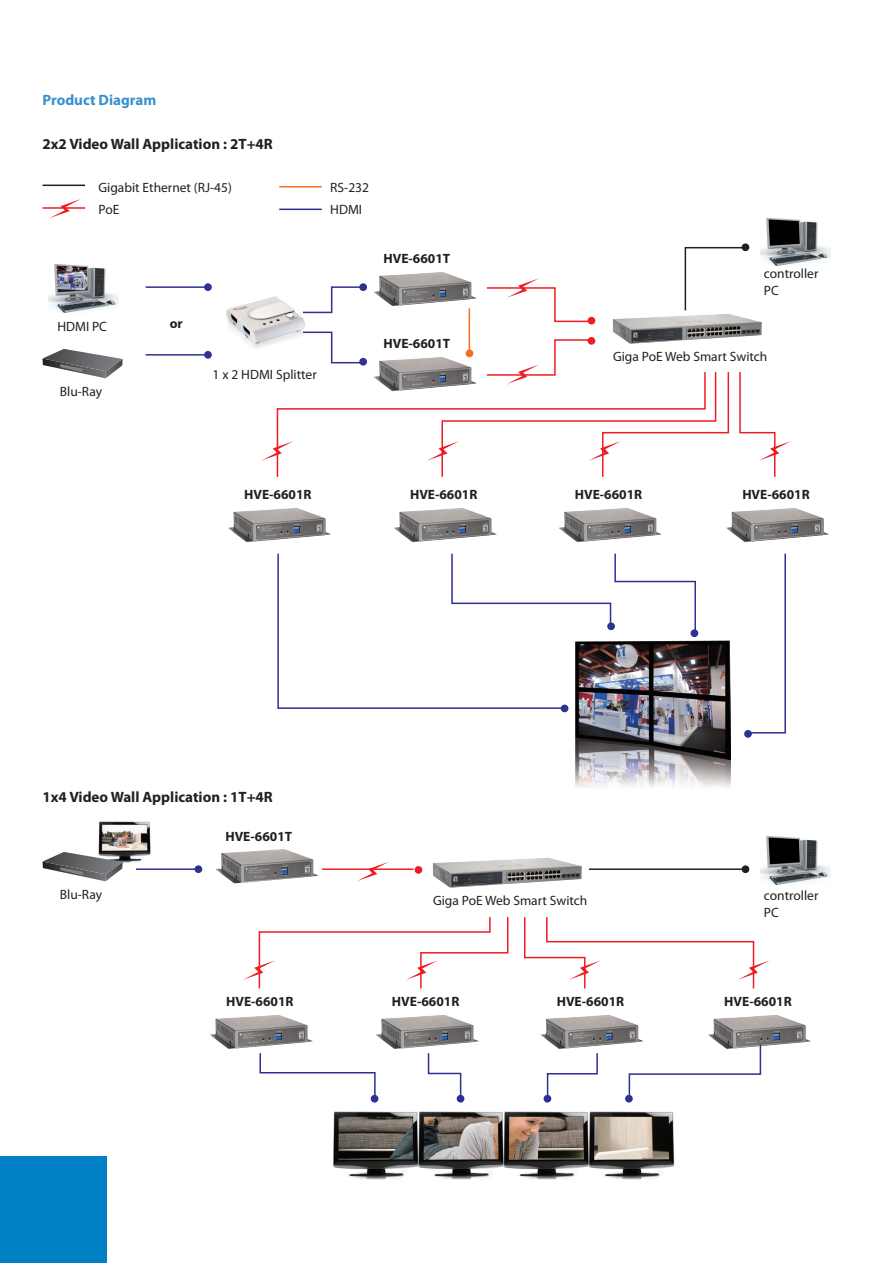
<style>
.page{position:relative;width:893px;height:1263px;background:#fff}
.page>*{position:absolute;margin:0;border:0;box-sizing:border-box;transform-origin:0 0}
.t1{font:700 15px "Myriad Pro";color:#231f20}
.t2{font:700 15px "Myriad Pro";color:#3790ce}
.t3{font:13.5px/22.5px "Myriad Pro";color:#231f20}
.t4{font:700 13.5px "Myriad Pro";color:#231f20}
</style>
<div class="page">
<div style="left:0;top:1157px;width:106px;height:106px;background:#0080c5"></div>
<img style="left:98px;top:821px;width:53px;height:41px">
<img style="left:726px;top:508px;width:103px;height:34px">
<img style="left:374px;top:272px;width:102px;height:34px">
<svg style="left:43px;top:349px;width:80px;height:29px"></svg>
<div style="left:204px;top:351px;width:8px;height:8px;background:#2e3092;border-radius:50%"></div>
<hr style="left:146px;top:354px;width:61px;height:2px;background:#2e3092">
<div style="left:204px;top:283px;width:8px;height:8px;background:#2e3092;border-radius:50%"></div>
<hr style="left:146px;top:286px;width:61px;height:2px;background:#2e3092">
<hr style="left:43px;top:185px;width:42px;height:1px;background:#231f20">
<hr style="left:43px;top:207px;width:42px;height:2px;background:#ee1d23">
<hr style="left:279px;top:186px;width:43px;height:1px;background:#f36e21">
<hr style="left:279px;top:209px;width:43px;height:1px;background:#2e3092">
<svg style="left:50px;top:199px;width:31px;height:20px"></svg>
<img style="left:226px;top:296px;width:78px;height:52px">
<img style="left:379px;top:358px;width:48px;height:13px">
<img style="left:613px;top:314px;width:149px;height:24px">
<svg style="left:486px;top:278px;width:107px;height:45px"></svg>
<div style="left:588px;top:317px;width:7px;height:7px;background:#ee1d23;border-radius:50%"></div>
<div style="left:359px;top:283px;width:8px;height:8px;background:#2e3092;border-radius:50%"></div>
<svg style="left:301px;top:286px;width:62px;height:28px"></svg>
<div style="left:359px;top:358px;width:8px;height:8px;background:#2e3092;border-radius:50%"></div>
<svg style="left:301px;top:331px;width:63px;height:33px"></svg>
<img style="left:559px;top:508px;width:102px;height:34px">
<img style="left:394px;top:508px;width:103px;height:34px">
<img style="left:228px;top:508px;width:103px;height:34px">
<svg style="left:276px;top:371px;width:151px;height:106px"></svg>
<svg style="left:262px;top:441px;width:31px;height:20px"></svg>
<svg style="left:427px;top:338px;width:303px;height:139px"></svg>
<svg style="left:739px;top:372px;width:52px;height:105px"></svg>
<div style="left:744px;top:730px;width:8px;height:8px;background:#2e3092;border-radius:50%"></div>
<svg style="left:747px;top:553px;width:39px;height:181px"></svg>
<div style="left:561px;top:704px;width:7px;height:8px;background:#2e3092;border-radius:50%"></div>
<svg style="left:277px;top:553px;width:288px;height:157px"></svg>
<svg style="left:450px;top:553px;width:247px;height:85px"></svg>
<svg style="left:43px;top:852px;width:80px;height:29px"></svg>
<div style="left:195px;top:865px;width:7px;height:8px;background:#2e3092;border-radius:50%"></div>
<hr style="left:136px;top:868px;width:61px;height:2px;background:#2e3092">
<img style="left:216px;top:849px;width:102px;height:34px">
<img style="left:433px;top:858px;width:149px;height:30px">
<div style="left:415px;top:866px;width:7px;height:8px;background:#ee1d23;border-radius:50%"></div>
<hr style="left:322px;top:868px;width:92px;height:2px;background:#ee1d23">
<svg style="left:357px;top:862px;width:32px;height:19px"></svg>
<img style="left:708px;top:1015px;width:103px;height:31px">
<img style="left:541px;top:1015px;width:102px;height:34px">
<img style="left:376px;top:1015px;width:103px;height:34px">
<img style="left:210px;top:1015px;width:103px;height:34px">
<svg style="left:243px;top:917px;width:266px;height:72px"></svg>
<svg style="left:524px;top:917px;width:245px;height:72px"></svg>
<div style="left:371px;top:1095px;width:7px;height:7px;background:#2e3092;border-radius:50%"></div>
<div style="left:457px;top:1095px;width:7px;height:7px;background:#2e3092;border-radius:50%"></div>
<div style="left:544px;top:1095px;width:7px;height:7px;background:#2e3092;border-radius:50%"></div>
<div style="left:625px;top:1095px;width:8px;height:7px;background:#2e3092;border-radius:50%"></div>
<svg style="left:259px;top:1053px;width:117px;height:46px"></svg>
<svg style="left:427px;top:1053px;width:35px;height:48px"></svg>
<svg style="left:546px;top:1053px;width:52px;height:48px"></svg>
<svg style="left:628px;top:1043px;width:134px;height:58px"></svg>
<svg style="left:742px;top:243px;width:7px;height:8px"></svg>
<svg style="left:684px;top:246px;width:65px;height:65px"></svg>
<div style="left:466px;top:349px;width:7px;height:8px;background:#f36e21;border-radius:50%"></div>
<hr style="left:469px;top:308px;width:1px;height:43px;background:#f36e21">
<div style="left:742px;top:865px;width:7px;height:8px;background:#231f20;border-radius:50%"></div>
<hr style="left:589px;top:868px;width:155px;height:2px;background:#231f20">
<img style="left:760px;top:836px;width:70px;height:49px">
<img style="left:760px;top:217px;width:70px;height:49px">
<img style="left:49px;top:264px;width:69px;height:49px">
<img style="left:575px;top:640px;width:155px;height:147px">
<img style="left:333px;top:1111px;width:342px;height:68px">
<p class="t2" style="left:43px;top:90px;width:115px">Product Diagram</p>
<p class="t1" style="left:43px;top:134px;width:232px">2x2 Video Wall Application : 2T+4R</p>
<p class="t3" style="left:98px;top:176px;width:135px">Gigabit Ethernet (RJ-45)<br>PoE</p>
<p class="t3" style="left:330px;top:176px;width:40px">RS-232<br>HDMI</p>
<p class="t4" style="left:383px;top:250px;width:68px">HVE-6601T</p>
<p class="t3" style="left:57px;top:315px;width:51px">HDMI PC</p>
<p class="t4" style="left:170px;top:314px;width:14px">or</p>
<p class="t3" style="left:60px;top:380px;width:44px">Blu-Ray</p>
<p class="t3" style="left:213px;top:363px;width:106px">1 x 2 HDMI Splitter</p>
<p class="t4" style="left:383px;top:335px;width:68px">HVE-6601T</p>
<p class="t3" style="left:764px;top:266px;width:56px;line-height:16.2px">controller<br>PC</p>
<p class="t3" style="left:613px;top:345px;width:156px">Giga PoE Web Smart Switch</p>
<p class="t4" style="left:244px;top:486px;width:69px">HVE-6601R</p>
<p class="t4" style="left:410px;top:486px;width:69px">HVE-6601R</p>
<p class="t4" style="left:575px;top:486px;width:69px">HVE-6601R</p>
<p class="t4" style="left:742px;top:486px;width:69px">HVE-6601R</p>
<p class="t1" style="left:43px;top:787px;width:232px">1x4 Video Wall Application : 1T+4R</p>
<p class="t3" style="left:60px;top:883px;width:44px">Blu-Ray</p>
<p class="t4" style="left:225px;top:827px;width:68px">HVE-6601T</p>
<p class="t3" style="left:433px;top:889px;width:156px">Giga PoE Web Smart Switch</p>
<p class="t3" style="left:764px;top:887px;width:56px;line-height:16.2px">controller<br>PC</p>
<p class="t4" style="left:226px;top:993px;width:69px">HVE-6601R</p>
<p class="t4" style="left:392px;top:993px;width:69px">HVE-6601R</p>
<p class="t4" style="left:557px;top:993px;width:69px">HVE-6601R</p>
<p class="t4" style="left:724px;top:993px;width:69px">HVE-6601R</p>
</div>
